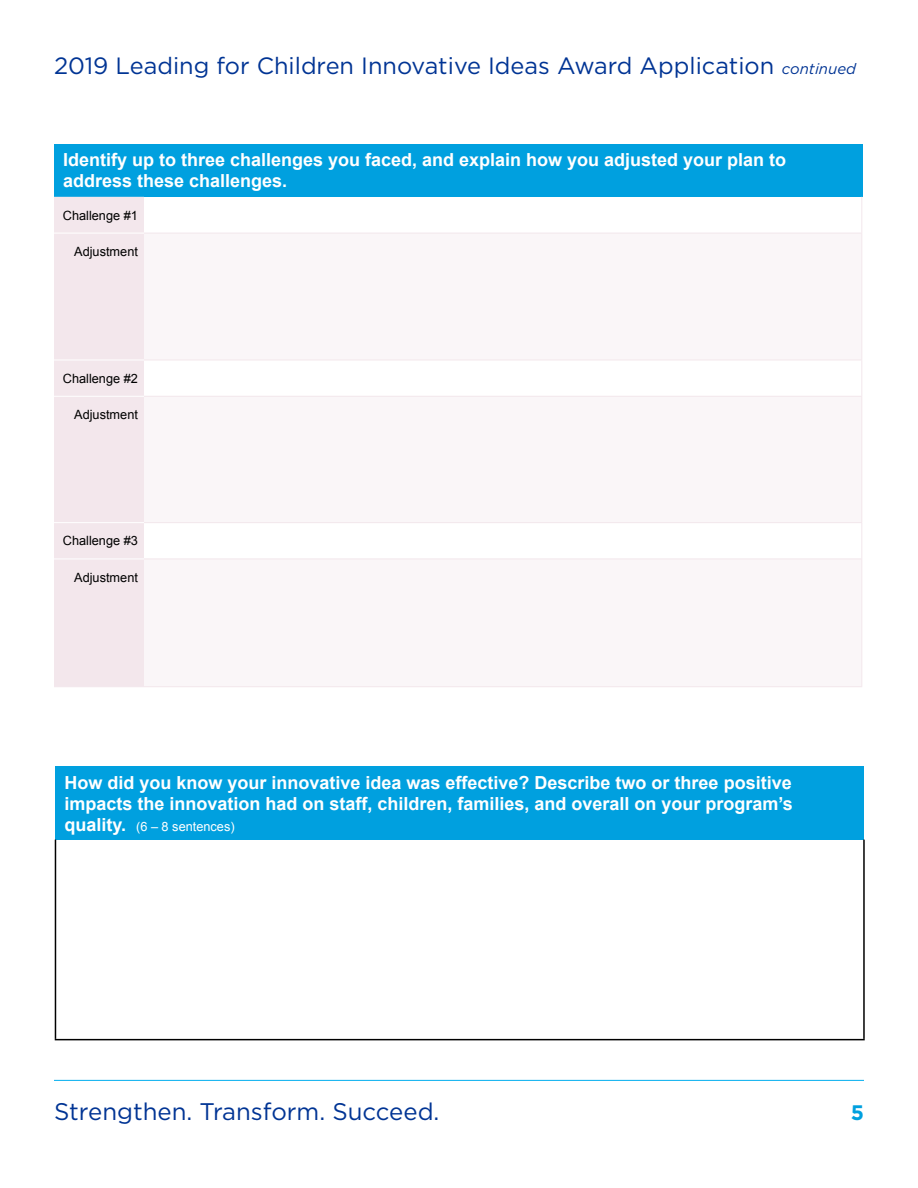
<style>
.page{position:relative;width:918px;height:1188px;background:#fff}
.page>*{position:absolute;margin:0;border:0;box-sizing:border-box;transform-origin:0 0}
.t1{font:24px "Gotham";color:#003494}
.t2{font:23.55px "Gotham";color:#003494}
.t3{font:700 21px "Gotham";color:#00a0df}
.t4{font:700 18px/21px "Arial";color:#fff}
.t5{font:12.75px "Arial";color:#000}
.t6{font:12.75px "Arial";color:#fff}
.s1{font-style:italic;font-size:15px}
.s2{font-weight:700;font-size:18px}
</style>
<div class="page">
<hr style="left:54px;top:1080px;width:810px;height:1px;background:#00aeef">
<div style="left:54px;top:144px;width:808px;height:52px;background:#00a0df"></div>
<div style="left:54px;top:197px;width:90px;height:489px;background:#f3e7ec"></div>
<svg style="left:144px;top:359px;width:717px;height:200px"></svg>
<div style="left:144px;top:396px;width:718px;height:127px;background:#faf6f8"></div>
<hr style="left:54px;top:360px;width:90px;height:1px;background:#fff">
<hr style="left:54px;top:396px;width:90px;height:1px;background:#fff">
<hr style="left:861px;top:360px;width:1px;height:36px;background:#f3e7ec">
<hr style="left:861px;top:397px;width:1px;height:125px;background:#f3e7ec">
<hr style="left:144px;top:522px;width:718px;height:1px;background:#f3e7ec">
<hr style="left:861px;top:523px;width:1px;height:36px;background:#f3e7ec">
<hr style="left:144px;top:559px;width:718px;height:1px;background:#f3e7ec">
<hr style="left:861px;top:559px;width:1px;height:127px;background:#f3e7ec">
<hr style="left:144px;top:686px;width:718px;height:1px;background:#f3e7ec">
<hr style="left:54px;top:522px;width:90px;height:1px;background:#fff">
<hr style="left:54px;top:559px;width:90px;height:1px;background:#fff">
<hr style="left:54px;top:686px;width:90px;height:1px;background:#f3e7ec">
<hr style="left:54px;top:233px;width:90px;height:1px;background:#fff">
<hr style="left:861px;top:197px;width:1px;height:36px;background:#f3e7ec">
<hr style="left:144px;top:233px;width:718px;height:1px;background:#f3e7ec">
<hr style="left:861px;top:233px;width:1px;height:127px;background:#f3e7ec">
<hr style="left:144px;top:360px;width:718px;height:1px;background:#f3e7ec">
<hr style="left:144px;top:396px;width:718px;height:1px;background:#f3e7ec">
<div style="left:55px;top:766px;width:809px;height:74px;background:#00a0df"></div>
<hr style="left:55px;top:840px;width:1px;height:199px;background:#000">
<hr style="left:863px;top:840px;width:2px;height:199px;background:#000">
<hr style="left:55px;top:1039px;width:810px;height:1px;background:#000">
<h2 class="t2" style="left:54px;top:51px;width:804px">2019 Leading for Children Innovative Ideas Award Application <span class="s1">continued</span></h2>
<p class="t4" style="left:63px;top:149px;width:725px">Identify up to three challenges you faced, and explain how you adjusted your plan to address these challenges.</p>
<p class="t5" style="left:63px;top:208px;width:77px">Challenge #1</p>
<p class="t5" style="left:74px;top:244px;width:65px">Adjustment</p>
<p class="t5" style="left:63px;top:371px;width:77px">Challenge #2</p>
<p class="t5" style="left:74px;top:407px;width:65px">Adjustment</p>
<p class="t5" style="left:63px;top:534px;width:77px">Challenge #3</p>
<p class="t5" style="left:74px;top:570px;width:65px">Adjustment</p>
<p class="t4" style="left:64px;top:772px;width:730px">How did you know your innovative idea was effective? Describe two or three positive impacts the innovation had on staff, children, families, and overall on your program’s</p>
<p class="t6" style="left:64px;top:819px;width:172px"><span class="s2">quality.</span> (6 – 8 sentences)</p>
<h1 class="t1" style="left:54px;top:1096px;width:387px">Strengthen. Transform. Succeed.</h1>
<p class="t3" style="left:851px;top:1098px;width:15px">5</p>
</div>
